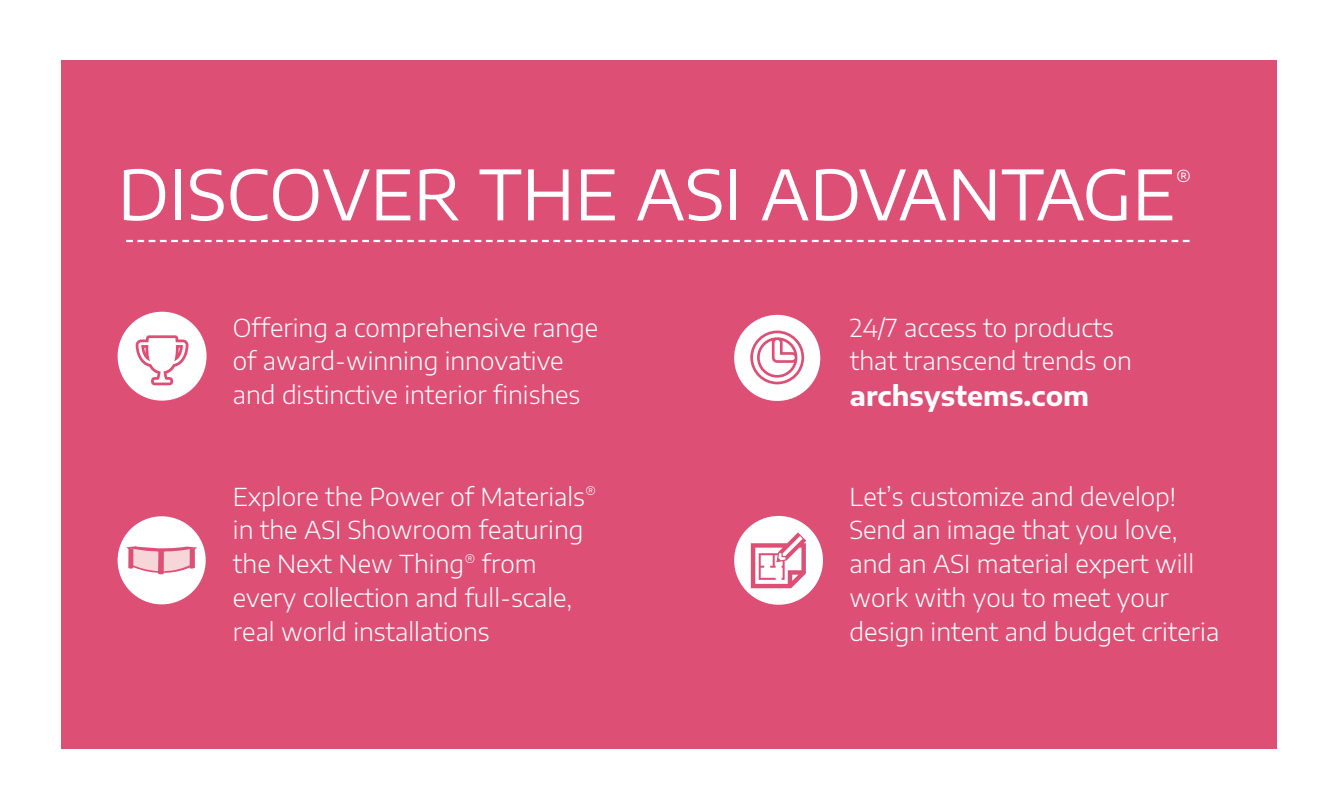
<style>
.page{position:relative;width:1337px;height:810px;background:#fff}
.page>*{position:absolute;margin:0;border:0;box-sizing:border-box;transform-origin:0 0}
.t1{font:68.85px "Encode Sans Semi Expanded";color:#fff}
.t2{font:700 27px "Encode Sans Semi Expanded";color:#fff}
.t3{font:300 24.75px/33.8px "Encode Sans Semi Expanded";color:#fff}
.t4{font:20.47px "Encode Sans Semi Expanded";color:#fff}
</style>
<div class="page">
<div style="left:61px;top:61px;width:1215px;height:688px;background:#de4f76"></div>
<div style="left:734px;top:516px;width:89px;height:89px;background:#fff;border-radius:50%"></div>
<svg style="left:751px;top:532px;width:55px;height:56px"></svg>
<div style="left:118px;top:312px;width:88px;height:89px;background:#fff;border-radius:50%"></div>
<svg style="left:136px;top:335px;width:52px;height:50px"></svg>
<div style="left:118px;top:516px;width:88px;height:88px;background:#fff;border-radius:50%"></div>
<svg style="left:126px;top:546px;width:71px;height:29px"></svg>
<svg style="left:126px;top:240px;width:1063px;height:2px"></svg>
<div style="left:734px;top:315px;width:86px;height:86px;background:#fff;border-radius:50%"></div>
<svg style="left:750px;top:331px;width:54px;height:53px"></svg>
<h1 class="t1" style="left:118px;top:147px;width:1059px">DISCOVER THE ASI ADVANTAGE</h1>
<p class="t4" style="left:1175px;top:163px;width:17px">®</p>
<p class="t3" style="left:233px;top:309px;width:367px">Offering a comprehensive range of award-winning innovative and distinctive interior finishes</p>
<p class="t3" style="left:233px;top:478px;width:365px">Explore the Power of Materials<sup>® </sup>in the ASI Showroom featuring the Next New Thing<sup>®</sup> from every collection and full-scale, real world installations</p>
<p class="t3" style="left:850px;top:309px;width:283px">24/7 access to products that transcend trends on</p>
<p class="t2" style="left:850px;top:374px;width:241px">archsystems.com</p>
<p class="t3" style="left:849px;top:478px;width:371px">Let’s customize and develop!<br>Send an image that you love, and an ASI material expert will work with you to meet your design intent and budget criteria</p>
</div>
